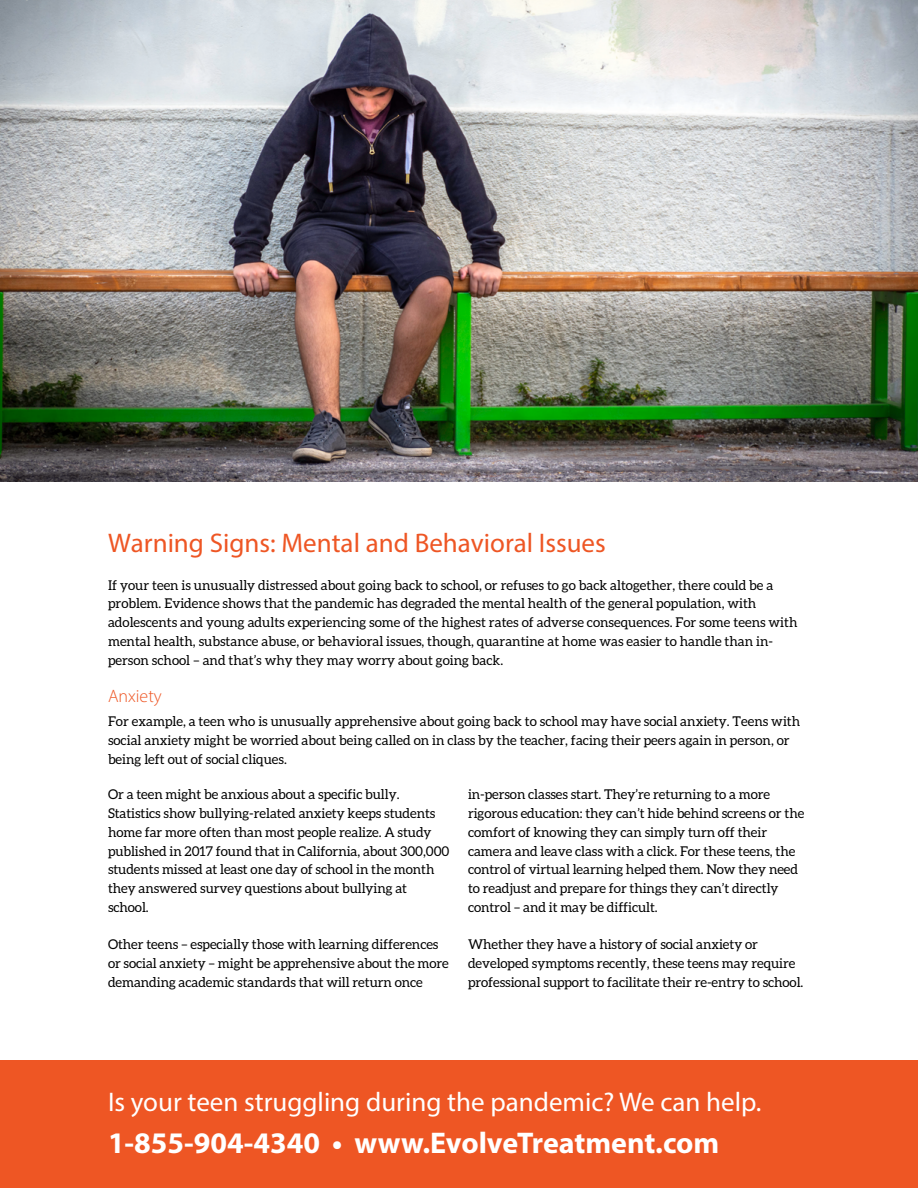
<style>
.page{position:relative;width:918px;height:1188px;background:#fff}
.page>*{position:absolute;margin:0;border:0;box-sizing:border-box;transform-origin:0 0}
.t1{font:700 30px "Myriad Pro";color:#fff}
.t2{font:27px "Myriad Pro";color:#fff}
.t3{font:27px "Myriad Pro";color:#ee5624}
.t4{font:300 18px "Myriad Pro";color:#ee5624}
.t5{font:13.5px/18.8px "Aleo";letter-spacing:-.005em;color:#000}
</style>
<div class="page">
<div style="left:0;top:1060px;width:918px;height:128px;background:#ee5624"></div>
<img style="left:0;top:0;width:918px;height:482px">
<h2 class="t3" style="left:108px;top:526px;width:499px">Warning Signs: Mental and Behavioral Issues</h2>
<p class="t5" style="left:108px;top:575px;width:691px">If your teen is unusually distressed about going back to school, or refuses to go back altogether, there could be a problem. Evidence shows that the pandemic has degraded the mental health of the general population, with adolescents and young adults experiencing some of the highest rates of adverse consequences. For some teens with mental health, substance abuse, or behavioral issues, though, quarantine at home was easier to handle than in&shy;person school – and that’s why they may worry about going back.</p>
<h3 class="t4" style="left:108px;top:685px;width:55px">Anxiety</h3>
<p class="t5" style="left:108px;top:712px;width:694px">For example, a teen who is unusually apprehensive about going back to school may have social anxiety. Teens with social anxiety might be worried about being called on in class by the teacher, facing their peers again in person, or being left out of social cliques.</p>
<p class="t5" style="left:108px;top:785px;width:343px">Or a teen might be anxious about a specific bully.<br>Statistics show bullying-related anxiety keeps students home far more often than most people realize. A study published in 2017 found that in California, about 300,000 students missed at least one day of school in the month they answered survey questions about bullying at school.</p>
<p class="t5" style="left:108px;top:935px;width:342px">Other teens – especially those with learning differences or social anxiety – might be apprehensive about the more demanding academic standards that will return once</p>
<p class="t5" style="left:468px;top:785px;width:338px">in-person classes start. They’re returning to a more rigorous education: they can’t hide behind screens or the comfort of knowing they can simply turn off their camera and leave class with a click. For these teens, the control of virtual learning helped them. Now they need to readjust and prepare for things they can’t directly control – and it may be difficult.</p>
<p class="t5" style="left:468px;top:935px;width:337px">Whether they have a history of social anxiety or developed symptoms recently, these teens may require professional support to facilitate their re-entry to school.</p>
<h2 class="t2" style="left:108px;top:1085px;width:655px">Is your teen struggling during the pandemic? We can help.</h2>
<h1 class="t1" style="left:108px;top:1123px;width:613px">1-855-904-4340 • www.EvolveTreatment.com</h1>
</div>
